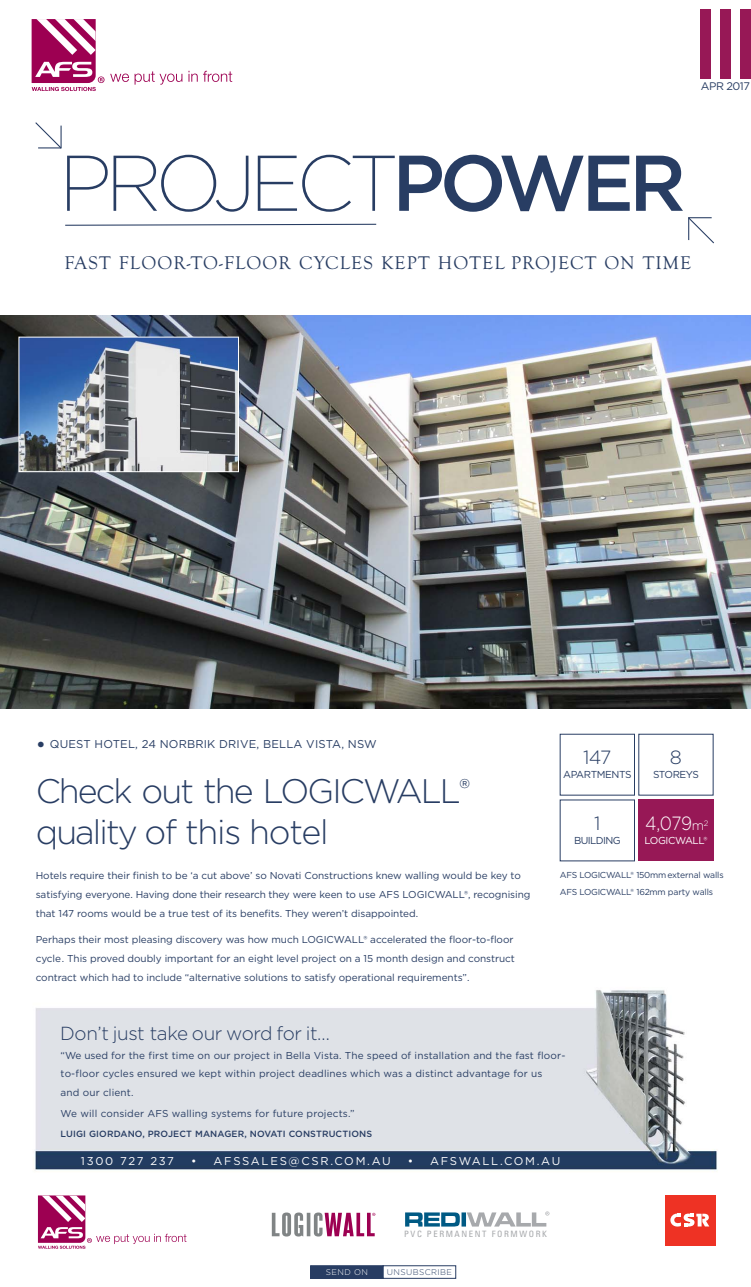
<style>
.page{position:relative;width:751px;height:1287px;background:#fff}
.page>*{position:absolute;margin:0;border:0;box-sizing:border-box;transform-origin:0 0}
.t1{font:200 78.8px "Gotham";letter-spacing:-.08em;color:#283d63}
.t2{font:300 34px/41.1px "Gotham";letter-spacing:-.055em;color:#283d63}
.t3{font:300 19.1px "Gotham";color:#fff;scale:.9 1}
.t4{font:300 19.1px "Gotham";color:#283d63}
.t5{font:19px "Goudy Old Style T";letter-spacing:.06em;color:#283d63}
.t6{font:300 18.9px "Gotham";letter-spacing:-.02em;color:#283d63}
.t7{font:11.3px "Gotham";letter-spacing:.15em;color:#fff}
.t8{font:11.3px "Gotham";letter-spacing:.015em;color:#283d63}
.t9{font:11px "Gotham";letter-spacing:-.04em;color:#283d63}
.t10{font:10.1px "Gotham";letter-spacing:-.055em;color:#283d63}
.t11{font:10.1px "Gotham";letter-spacing:-.04em;color:#fff}
.t12{font:10px/19px "Gotham";letter-spacing:-.005em;color:#283d63}
.t13{font:10px/18.5px "Gotham";letter-spacing:.015em;color:#283d63}
.t14{font:500 9px "Gotham";letter-spacing:.015em;color:#283d63}
.t15{font:condensed 8.7px "Univers";letter-spacing:.18em;color:#a7a9ac}
.t16{font:8.6px/16.9px "Gotham";letter-spacing:-.03em;color:#283d63}
.t17{font:300 8.2px "Gotham";letter-spacing:.05em;color:#283d63}
.t18{font:300 8.2px "Gotham";letter-spacing:.05em;color:#fff}
.s1{font-weight:500}
.s2{font-size:21.4px}
.s3{font-size:13px}
.s4{font-size:10.1px}
</style>
<div class="page">
<img style="left:35px;top:990px;width:682px;height:180px">
<svg style="left:32px;top:19px;width:72px;height:72px"></svg>
<svg style="left:110px;top:71px;width:122px;height:14px"></svg>
<svg style="left:35px;top:122px;width:27px;height:27px"></svg>
<div style="left:700px;top:9px;width:10px;height:69px;background:#971856"></div>
<div style="left:720px;top:9px;width:10px;height:69px;background:#971856"></div>
<div style="left:740px;top:9px;width:10px;height:69px;background:#971856"></div>
<svg style="left:688px;top:217px;width:26px;height:27px"></svg>
<svg style="left:65px;top:223px;width:312px;height:3px"></svg>
<div style="left:311px;top:1265px;width:72px;height:12px;background:#283d63"></div>
<div style="left:310px;top:1265px;width:73px;height:13px;border:1px solid #283d63"></div>
<div style="left:383px;top:1265px;width:73px;height:13px;border:1px solid #283d63"></div>
<svg style="left:38px;top:1195px;width:148px;height:53px"></svg>
<svg style="left:272px;top:1212px;width:103px;height:24px"></svg>
<svg style="left:405px;top:1211px;width:144px;height:15px"></svg>
<svg style="left:665px;top:1195px;width:51px;height:51px"></svg>
<div style="left:664px;top:1195px;width:50px;height:50px;background:#ee3224"></div>
<svg style="left:670px;top:1213px;width:39px;height:14px"></svg>
<img style="left:0;top:316px;width:750px;height:393px">
<img style="left:20px;top:338px;width:217px;height:132px">
<div style="left:18px;top:336px;width:221px;height:136px;border:1px solid #fff"></div>
<div style="left:638px;top:799px;width:75px;height:62px;background:#971856"></div>
<p class="t9" style="left:700px;top:82px;width:51px">APR 2017</p>
<h1 class="t1" style="left:59px;top:146px;width:628px">PROJECT<span class="s1">POWER</span></h1>
<h3 class="t5" style="left:64px;top:251px;width:628px">FAST FLOOR-TO-FLOOR CYCLES KEPT HOTEL PROJECT ON TIME</h3>
<p class="t8" style="left:36px;top:740px;width:342px"><span class="s2">•</span> QUEST HOTEL, 24 NORBRIK DRIVE, BELLA VISTA, NSW</p>
<h2 class="t2" style="left:36px;top:772px;width:436px">Check out the LOGICWALL<sup>® </sup>quality of this hotel</h2>
<p class="t12" style="left:36px;top:866px;width:496px">Hotels require their finish to be ‘a cut above’ so Novati Constructions knew walling would be key to satisfying everyone. Having done their research they were keen to use AFS LOGICWALL®, recognising that 147 rooms would be a true test of its benefits. They weren’t disappointed.</p>
<p class="t12" style="left:36px;top:930px;width:480px">Perhaps their most pleasing discovery was how much LOGICWALL® accelerated the floor-to-floor cycle. This proved doubly important for an eight level project on a 15 month design and construct contract which had to include “alternative solutions to satisfy operational requirements”.</p>
<h3 class="t6" style="left:60px;top:1024px;width:271px">Don’t just take our word for it…</h3>
<h3 class="t4" style="left:583px;top:748px;width:30px">147</h3>
<p class="t10" style="left:563px;top:771px;width:70px">APARTMENTS</p>
<h3 class="t4" style="left:594px;top:814px;width:8px">1</h3>
<p class="t10" style="left:574px;top:836px;width:48px">BUILDING</p>
<h3 class="t4" style="left:669px;top:748px;width:14px">8</h3>
<p class="t10" style="left:652px;top:771px;width:47px">STOREYS</p>
<h3 class="t3" style="left:645px;top:814px;width:72px">4,079<span class="s3">m</span><sup>2</sup></h3>
<p class="t11" style="left:644px;top:836px;width:64px">LOGICWALL®</p>
<p class="t16" style="left:559px;top:867px;width:165px">AFS LOGICWALL® 150mmexternal walls<br>AFS LOGICWALL® 162mm party walls</p>
<p class="t13" style="left:61px;top:1046px;width:506px"><span class="s4">“We used</span> for the first time on our project in Bella Vista. The speed of installation and the fast floor&shy;to-floor cycles ensured we kept within project deadlines which was a distinct advantage for us<br>and our client.</p>
<p class="t13" style="left:61px;top:1105px;width:295px">We will consider AFS walling systems for future projects<span class="s4">.”</span></p>
<p class="t14" style="left:61px;top:1129px;width:313px">LUIGI GIORDANO, PROJECT MANAGER, NOVATI CONSTRUCTIONS</p>
<p class="t7" style="left:81px;top:1156px;width:94px">1300 727 237</p>
<p class="t7" style="left:191px;top:1156px;width:201px">• AFSSALES@CSR.COM.AU</p>
<p class="t7" style="left:407px;top:1156px;width:154px">• AFSWALL.COM.AU</p>
<p class="t15" style="left:404px;top:1230px;width:144px">PVC PERMANENT FORMWORK</p>
<p class="t18" style="left:326px;top:1267px;width:44px">SEND ON</p>
<p class="t17" style="left:387px;top:1267px;width:67px">UNSUBSCRIBE</p>
</div>
